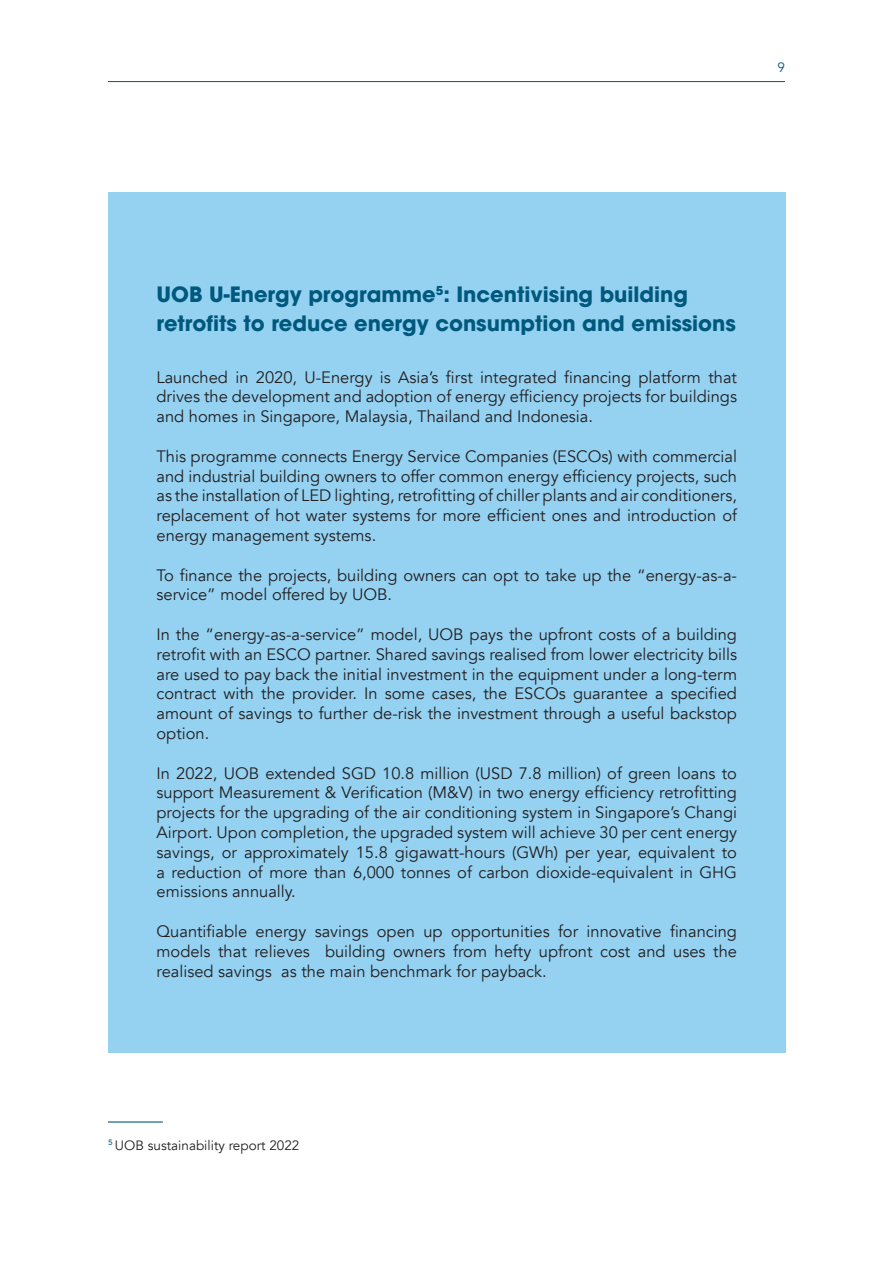
<style>
.page{position:relative;width:893px;height:1263px;background:#fff}
.page>*{position:absolute;margin:0;border:0;box-sizing:border-box;transform-origin:0 0}
.t1{font:700 21px/28.5px "Avant Garde";color:#00597d}
.t2{font:16.5px/19.8px "Avenir";color:#231f20;text-align:justify}
.t3{font:13.5px "Avenir";color:#231f20}
.t4{font:13.5px "Avenir";color:#00597d}
</style>
<div class="page">
<hr style="left:108px;top:81px;width:677px;height:1px;background:#00597d">
<div style="left:108px;top:192px;width:677px;height:861px;background:#95d2f2"></div>
<hr style="left:108px;top:1121px;width:55px;height:1px;background:#00597d">
<p class="t4" style="left:777px;top:59px;width:9px">9</p>
<p class="t1" style="left:156px;top:280px;width:581px">UOB U-Energy programme<sup>5</sup>: Incentivising building retrofits to reduce energy consumption and emissions</p>
<p class="t2" style="left:156px;top:367px;width:582px">Launched in 2020, U-Energy is Asia’s first integrated financing platform that drives the development and adoption of energy efficiency projects for buildings and homes in Singapore, Malaysia, Thailand and Indonesia.</p>
<p class="t2" style="left:156px;top:446px;width:582px">This programme connects Energy Service Companies (ESCOs) with commercial and industrial building owners to offer common energy efficiency projects, such as the installation of LED lighting, retrofitting of chiller plants and air conditioners, replacement of hot water systems for more efficient ones and introduction of energy management systems.</p>
<p class="t2" style="left:156px;top:565px;width:582px">To finance the projects, building owners can opt to take up the “energy-as-a&shy;service” model offered by UOB.</p>
<p class="t2" style="left:156px;top:625px;width:582px">In the “energy-as-a-service” model, UOB pays the upfront costs of a building retrofit with an ESCO partner. Shared savings realised from lower electricity bills are used to pay back the initial investment in the equipment under a long-term contract with the provider. In some cases, the ESCOs guarantee a specified amount of savings to further de-risk the investment through a useful backstop option.</p>
<p class="t2" style="left:156px;top:763px;width:582px">In 2022, UOB extended SGD 10.8 million (USD 7.8 million) of green loans to support Measurement &amp; Verification (M&amp;V) in two energy efficiency retrofitting projects for the upgrading of the air conditioning system in Singapore’s Changi Airport. Upon completion, the upgraded system will achieve 30 per cent energy savings, or approximately 15.8 gigawatt-hours (GWh) per year, equivalent to a reduction of more than 6,000 tonnes of carbon dioxide-equivalent in GHG emissions annually.</p>
<p class="t2" style="left:156px;top:922px;width:582px">Quantifiable energy savings open up opportunities for innovative financing models that relieves building owners from hefty upfront cost and uses the realised savings as the main benchmark for payback.</p>
<p class="t3" style="left:108px;top:1137px;width:193px"><sup>5</sup> UOB sustainability report 2022</p>
</div>
